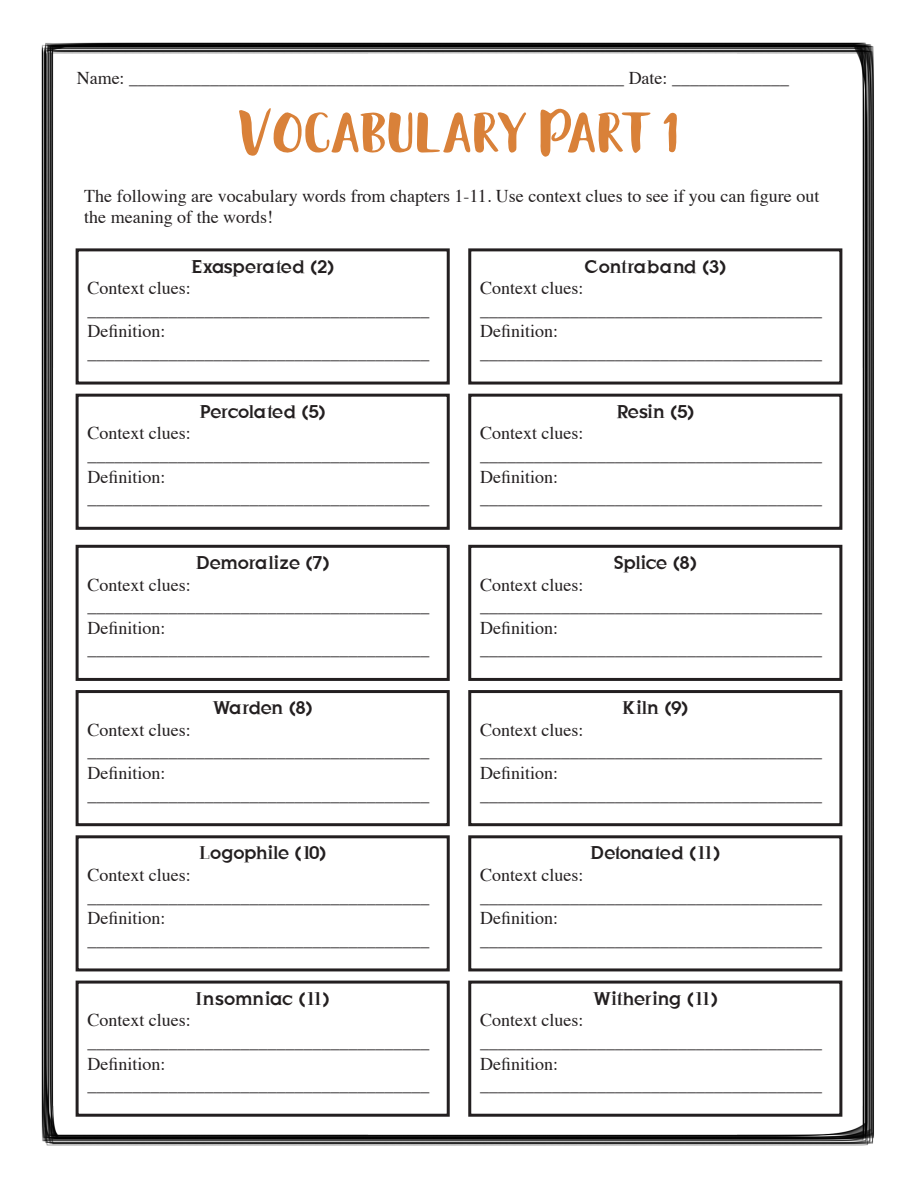
<style>
.page{position:relative;width:918px;height:1188px;background:#fff}
.page>*{position:absolute;margin:0;border:0;box-sizing:border-box;transform-origin:0 0}
.t1{font:60px "Black And White Display";color:#d98139}
.t2{font:18px/21px "Times";color:#231f20}
.t3{font:18px "Just Old Fashion";color:#231f20}
</style>
<div class="page">
<img style="left:41px;top:42px;width:833px;height:1104px">
<div style="left:76px;top:248px;width:374px;height:137px;border:3px solid #231f20"></div>
<div style="left:468px;top:248px;width:374px;height:137px;border:3px solid #231f20"></div>
<div style="left:76px;top:394px;width:374px;height:136px;border:3px solid #231f20"></div>
<div style="left:468px;top:394px;width:374px;height:136px;border:3px solid #231f20"></div>
<div style="left:76px;top:545px;width:374px;height:136px;border:3px solid #231f20"></div>
<div style="left:468px;top:545px;width:374px;height:136px;border:3px solid #231f20"></div>
<div style="left:76px;top:690px;width:374px;height:136px;border:3px solid #231f20"></div>
<div style="left:468px;top:690px;width:374px;height:136px;border:3px solid #231f20"></div>
<div style="left:76px;top:835px;width:374px;height:136px;border:3px solid #231f20"></div>
<div style="left:468px;top:835px;width:374px;height:136px;border:3px solid #231f20"></div>
<div style="left:76px;top:981px;width:374px;height:136px;border:3px solid #231f20"></div>
<div style="left:468px;top:981px;width:374px;height:136px;border:3px solid #231f20"></div>
<p class="t2" style="left:77px;top:66px;width:714px">Name: _______________________________________________________ Date: _____________</p>
<p class="t1" style="left:239px;top:96px;width:442px">Vocabulary Part 1</p>
<p class="t2" style="left:84px;top:184px;width:737px">The following are vocabulary words from chapters 1-11. Use context clues to see if you can figure out the meaning of the words!</p>
<p class="t3" style="left:191px;top:254px;width:144px">Exasperated (2)</p>
<p class="t2" style="left:87px;top:276px;width:105px">Context clues:</p>
<p class="t2" style="left:87px;top:298px;width:344px">______________________________________</p>
<p class="t2" style="left:87px;top:319px;width:80px">Definition:</p>
<p class="t2" style="left:87px;top:341px;width:344px">______________________________________</p>
<p class="t3" style="left:585px;top:254px;width:143px">Contraband (3)</p>
<p class="t2" style="left:480px;top:276px;width:105px">Context clues:</p>
<p class="t2" style="left:480px;top:298px;width:343px">______________________________________</p>
<p class="t2" style="left:480px;top:319px;width:80px">Definition:</p>
<p class="t2" style="left:480px;top:341px;width:343px">______________________________________</p>
<p class="t3" style="left:200px;top:400px;width:127px">Percolated (5)</p>
<p class="t2" style="left:87px;top:421px;width:105px">Context clues:</p>
<p class="t2" style="left:87px;top:443px;width:344px">______________________________________</p>
<p class="t2" style="left:87px;top:465px;width:80px">Definition:</p>
<p class="t2" style="left:87px;top:486px;width:344px">______________________________________</p>
<p class="t3" style="left:196px;top:551px;width:135px">Demoralize (7)</p>
<p class="t2" style="left:87px;top:572px;width:105px">Context clues:</p>
<p class="t2" style="left:87px;top:594px;width:344px">______________________________________</p>
<p class="t2" style="left:87px;top:616px;width:80px">Definition:</p>
<p class="t2" style="left:87px;top:637px;width:344px">______________________________________</p>
<p class="t3" style="left:213px;top:696px;width:101px">Warden (8)</p>
<p class="t2" style="left:87px;top:718px;width:105px">Context clues:</p>
<p class="t2" style="left:87px;top:739px;width:344px">______________________________________</p>
<p class="t2" style="left:87px;top:761px;width:80px">Definition:</p>
<p class="t2" style="left:87px;top:783px;width:344px">______________________________________</p>
<p class="t3" style="left:199px;top:841px;width:128px">Logophile (10)</p>
<p class="t2" style="left:87px;top:863px;width:105px">Context clues:</p>
<p class="t2" style="left:87px;top:885px;width:344px">______________________________________</p>
<p class="t2" style="left:87px;top:906px;width:80px">Definition:</p>
<p class="t2" style="left:87px;top:928px;width:344px">______________________________________</p>
<p class="t3" style="left:196px;top:986px;width:135px">Insomniac (11)</p>
<p class="t2" style="left:87px;top:1008px;width:105px">Context clues:</p>
<p class="t2" style="left:87px;top:1030px;width:344px">______________________________________</p>
<p class="t2" style="left:87px;top:1051px;width:80px">Definition:</p>
<p class="t2" style="left:87px;top:1073px;width:344px">______________________________________</p>
<p class="t3" style="left:617px;top:400px;width:79px">Resin (5)</p>
<p class="t2" style="left:480px;top:421px;width:105px">Context clues:</p>
<p class="t2" style="left:480px;top:443px;width:343px">______________________________________</p>
<p class="t2" style="left:480px;top:465px;width:80px">Definition:</p>
<p class="t2" style="left:480px;top:486px;width:343px">______________________________________</p>
<p class="t3" style="left:614px;top:551px;width:84px">Splice (8)</p>
<p class="t2" style="left:480px;top:572px;width:105px">Context clues:</p>
<p class="t2" style="left:480px;top:594px;width:343px">______________________________________</p>
<p class="t2" style="left:480px;top:616px;width:80px">Definition:</p>
<p class="t2" style="left:480px;top:637px;width:343px">______________________________________</p>
<p class="t3" style="left:623px;top:696px;width:67px">Kiln (9)</p>
<p class="t2" style="left:480px;top:718px;width:105px">Context clues:</p>
<p class="t2" style="left:480px;top:739px;width:343px">______________________________________</p>
<p class="t2" style="left:480px;top:761px;width:80px">Definition:</p>
<p class="t2" style="left:480px;top:783px;width:343px">______________________________________</p>
<p class="t3" style="left:591px;top:841px;width:131px">Detonated (11)</p>
<p class="t2" style="left:480px;top:863px;width:105px">Context clues:</p>
<p class="t2" style="left:480px;top:885px;width:343px">______________________________________</p>
<p class="t2" style="left:480px;top:906px;width:80px">Definition:</p>
<p class="t2" style="left:480px;top:928px;width:343px">______________________________________</p>
<p class="t3" style="left:593px;top:986px;width:126px">Withering (11)</p>
<p class="t2" style="left:480px;top:1008px;width:105px">Context clues:</p>
<p class="t2" style="left:480px;top:1030px;width:343px">______________________________________</p>
<p class="t2" style="left:480px;top:1051px;width:80px">Definition:</p>
<p class="t2" style="left:480px;top:1073px;width:343px">______________________________________</p>
</div>
